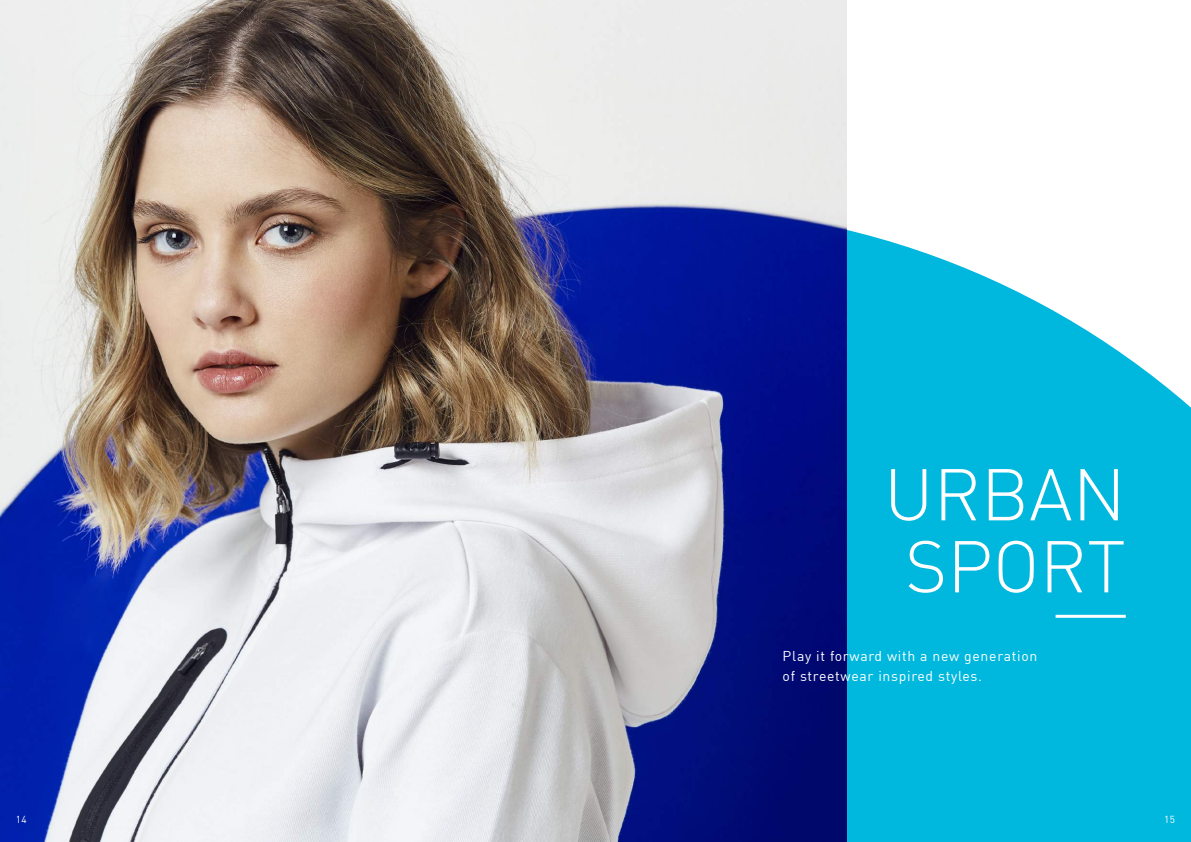
<style>
.page{position:relative;width:1191px;height:842px;background:#fff}
.page>*{position:absolute;margin:0;border:0;box-sizing:border-box;transform-origin:0 0}
.t1{font:300 72px/72px "DIN";color:#fff}
.t2{font:14px/20px "DIN";letter-spacing:.05em;color:#fff}
.t3{font:10px "DIN";color:#fff}
</style>
<div class="page">
<svg style="left:846px;top:208px;width:345px;height:634px;background:#25c0e2"></svg>
<img style="left:0;top:0;width:846px;height:842px">
<hr style="left:1055px;top:615px;width:70px;height:3px;background:#fff">
<h1 class="t1" style="left:884px;top:458px;width:243px">URBAN<br>SPORT</h1>
<p class="t2" style="left:782px;top:646px;width:256px">Play it forward with a new generation of streetwear inspired styles.</p>
<p class="t3" style="left:16px;top:813px;width:12px">14</p>
<p class="t3" style="left:1164px;top:813px;width:12px">15</p>
</div>
